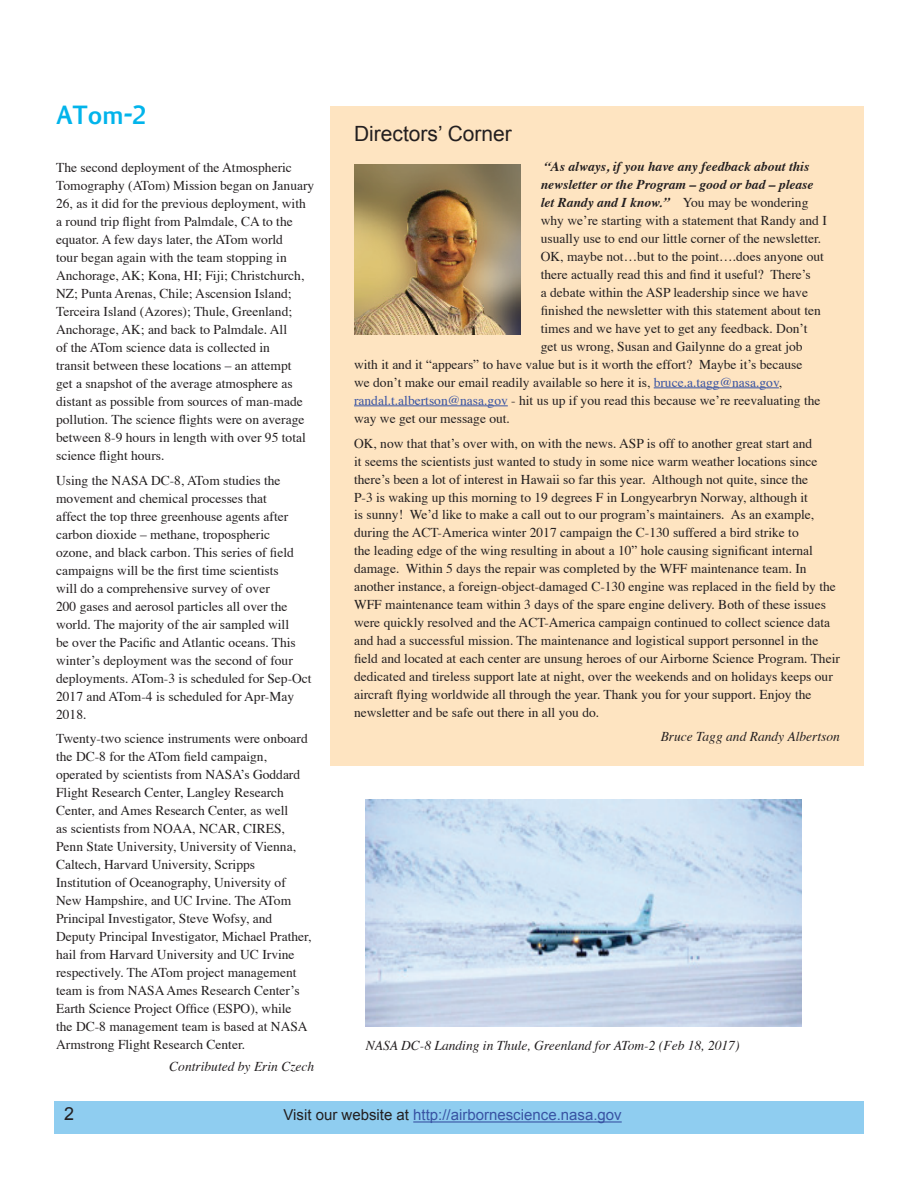
<style>
.page{position:relative;width:918px;height:1188px;background:#fff}
.page>*{position:absolute;margin:0;border:0;box-sizing:border-box;transform-origin:0 0}
.t1{font:700 24px "Euphemia UCAS";color:#02b4eb}
.t2{font:21px "Arial";color:#231f20}
.t3{font:18px "Arial";color:#231f20}
.t4{font:15px "Arial";color:#3853a3}
.t5{font:13.5px/18px "Times";color:#231f20}
.t6{font:italic 700 13.5px "Times";color:#231f20}
.t7{font:italic 13.5px "Times";color:#231f20}
.s1{font-weight:400;font-style:normal}
.s2{color:#3853a3}
.s3{color:#231f20}
</style>
<div class="page">
<div style="left:330px;top:106px;width:534px;height:660px;background:#fee4c1"></div>
<div style="left:54px;top:1101px;width:810px;height:33px;background:#8fcdf0"></div>
<hr style="left:413px;top:1121px;width:209px;height:2px;background:#3853a3">
<img style="left:354px;top:164px;width:167px;height:170px">
<hr style="left:654px;top:388px;width:125px;height:1px;background:#3853a3">
<hr style="left:354px;top:406px;width:154px;height:1px;background:#3853a3">
<img style="left:366px;top:799px;width:436px;height:228px">
<h1 class="t1" style="left:56px;top:97px;width:91px">ATom-2</h1>
<p class="t5" style="left:56px;top:157px;width:260px">The second deployment of the Atmospheric Tomography (ATom) Mission began on January 26, as it did for the previous deployment, with a round trip flight from Palmdale, CA to the equator. A few days later, the ATom world<br>tour began again with the team stopping in Anchorage, AK; Kona, HI; Fiji; Christchurch, NZ; Punta Arenas, Chile; Ascension Island; Terceira Island (Azores); Thule, Greenland; Anchorage, AK; and back to Palmdale. All<br>of the ATom science data is collected in<br>transit between these locations – an attempt<br>get a snapshot of the average atmosphere as distant as possible from sources of man-made pollution. The science flights were on average between 8-9 hours in length with over 95 total science flight hours.</p>
<p class="t5" style="left:56px;top:470px;width:257px">Using the NASA DC-8, ATom studies the movement and chemical processes that<br>affect the top three greenhouse agents after carbon dioxide – methane, tropospheric<br>ozone, and black carbon. This series of field campaigns will be the first time scientists<br>will do a comprehensive survey of over<br>200 gases and aerosol particles all over the world. The majority of the air sampled will<br>be over the Pacific and Atlantic oceans. This winter’s deployment was the second of four deployments. ATom-3 is scheduled for Sep-Oct 2017 and ATom-4 is scheduled for Apr-May 2018.</p>
<p class="t5" style="left:56px;top:729px;width:257px">Twenty-two science instruments were onboard the DC-8 for the ATom field campaign, operated by scientists from NASA’s Goddard Flight Research Center, Langley Research Center, and Ames Research Center, as well<br>as scientists from NOAA, NCAR, CIRES, Penn State University, University of Vienna, Caltech, Harvard University, Scripps Institution of Oceanography, University of New Hampshire, and UC Irvine. The ATom Principal Investigator, Steve Wofsy, and Deputy Principal Investigator, Michael Prather, hail from Harvard University and UC Irvine respectively. The ATom project management team is from NASA Ames Research Center’s Earth Science Project Office (ESPO), while<br>the DC-8 management team is based at NASA Armstrong Flight Research Center.</p>
<p class="t7" style="left:169px;top:1054px;width:147px">Contributed by Erin Czech</p>
<h2 class="t2" style="left:354px;top:120px;width:159px">Directors’ Corner</h2>
<p class="t6" style="left:544px;top:154px;width:267px">“As always, if you have any feedback about this</p>
<p class="t6" style="left:541px;top:172px;width:274px">newsletter or the Program – good or bad – please</p>
<p class="t6" style="left:541px;top:190px;width:269px">let Randy and I know.” <span class="s1">You may be wondering</span></p>
<p class="t5" style="left:541px;top:210px;width:288px">why we’re starting with a statement that Randy and I</p>
<p class="t5" style="left:541px;top:228px;width:282px">usually use to end our little corner of the newsletter.</p>
<p class="t5" style="left:541px;top:246px;width:285px">OK, maybe not…but to the point….does anyone out</p>
<p class="t5" style="left:541px;top:264px;width:272px">there actually read this and find it useful? There’s</p>
<p class="t5" style="left:541px;top:282px;width:269px">a debate within the ASP leadership since we have</p>
<p class="t5" style="left:541px;top:300px;width:282px">finished the newsletter with this statement about ten</p>
<p class="t5" style="left:541px;top:318px;width:268px">times and we have yet to get any feedback. Don’t</p>
<p class="t5" style="left:541px;top:336px;width:263px">get us wrong, Susan and Gailynne do a great job</p>
<p class="t5" style="left:354px;top:354px;width:450px">with it and it “appears” to have value but is it worth the effort? Maybe it’s because</p>
<p class="t5" style="left:354px;top:372px;width:430px">we don’t make our email readily available so here it is, <span class="s2">bruce.a.tagg@nasa.gov</span>,</p>
<p class="t5" style="left:354px;top:390px;width:468px"><span class="s2">randal.t.albertson@nasa.gov</span> - hit us up if you read this because we’re reevaluating the</p>
<p class="t5" style="left:354px;top:408px;width:157px">way we get our message out.</p>
<p class="t5" style="left:354px;top:433px;width:487px">OK, now that that’s over with, on with the news. ASP is off to another great start and<br>it seems the scientists just wanted to study in some nice warm weather locations since there’s been a lot of interest in Hawaii so far this year. Although not quite, since the<br>P-3 is waking up this morning to 19 degrees F in Longyearbryn Norway, although it<br>is sunny! We’d like to make a call out to our program’s maintainers. As an example, during the ACT-America winter 2017 campaign the C-130 suffered a bird strike to<br>the leading edge of the wing resulting in about a 10” hole causing significant internal damage. Within 5 days the repair was completed by the WFF maintenance team. In another instance, a foreign-object-damaged C-130 engine was replaced in the field by the WFF maintenance team within 3 days of the spare engine delivery. Both of these issues were quickly resolved and the ACT-America campaign continued to collect science data and had a successful mission. The maintenance and logistical support personnel in the field and located at each center are unsung heroes of our Airborne Science Program. Their dedicated and tireless support late at night, over the weekends and on holidays keeps our aircraft flying worldwide all through the year. Thank you for your support. Enjoy the newsletter and be safe out there in all you do.</p>
<p class="t7" style="left:661px;top:724px;width:181px">Bruce Tagg and Randy Albertson</p>
<p class="t7" style="left:366px;top:1033px;width:375px">NASA DC-8 Landing in Thule, Greenland for ATom-2 (Feb 18, 2017)</p>
<h3 class="t3" style="left:64px;top:1102px;width:12px">2</h3>
<p class="t4" style="left:284px;top:1105px;width:340px"><span class="s3">Visit our website at</span> http://airbornescience.nasa.gov</p>
</div>
